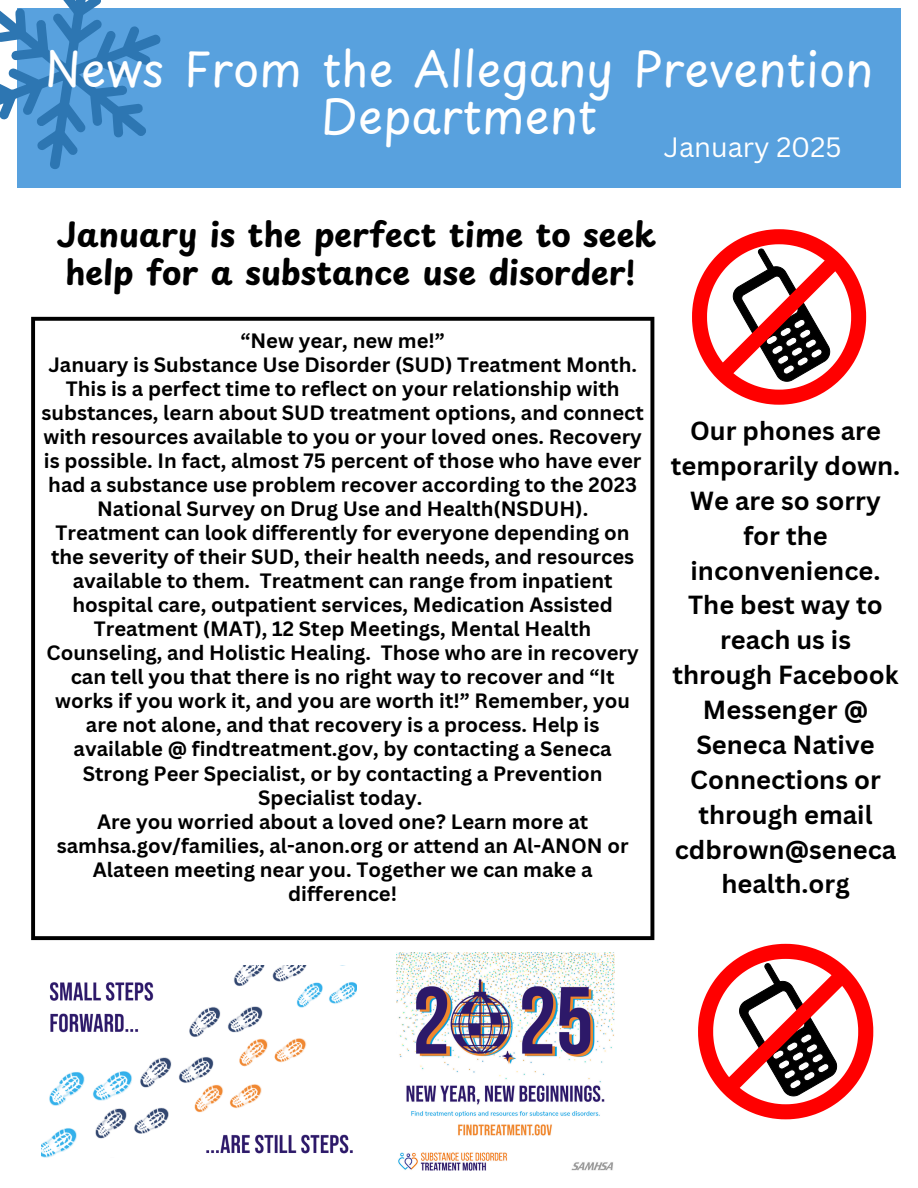
<style>
.page{position:relative;width:918px;height:1188px;background:#fff}
.page>*{position:absolute;margin:0;border:0;box-sizing:border-box;transform-origin:0 0}
.t1{font:47.1px/46.5px "Playpen Sans";color:#fff;text-align:center}
.t2{font:700 32.7px/38.2px "Playpen Sans";color:#000}
.t3{font:27.3px "Canva Sans";color:#fff}
.t4{font:700 25.5px/34.8px "Canva Sans";color:#000;text-align:center}
.t5{font:700 20.25px/24px "Canva Sans";color:#000;text-align:center}
</style>
<div class="page">
<div style="left:17px;top:8px;width:883px;height:180px;background:#58a1de"></div>
<svg style="left:692px;top:229px;width:174px;height:176px"></svg>
<svg style="left:0;top:0;width:161px;height:169px"></svg>
<svg style="left:31px;top:317px;width:623px;height:623px"></svg>
<img style="left:396px;top:952px;width:218px;height:219px">
<img style="left:41px;top:966px;width:315px;height:191px">
<svg style="left:698px;top:943px;width:175px;height:177px"></svg>
<h2 class="t1" style="left:44px;top:44px;width:831px">News From the Allegany Prevention<br>Department</h2>
<p class="t3" style="left:664px;top:128px;width:179px">January 2025</p>
<p class="t2" style="left:57px;top:214px;width:601px">January is the perfect time to seek help for a substance use disorder!</p>
<p class="t5" style="left:240px;top:328px;width:206px">“New year, new me!”</p>
<p class="t5" style="left:41px;top:352px;width:604px">January is Substance Use Disorder (SUD) Treatment Month.<br>This is a perfect time to reflect on your relationship with substances, learn about SUD treatment options, and connect with resources available to you or your loved ones. Recovery is possible. In fact, almost 75 percent of those who have ever had a substance use problem recover according to the 2023<br>National Survey on Drug Use and Health(NSDUH).</p>
<h1 class="t5" style="left:47px;top:520px;width:594px">Treatment can look differently for everyone depending on the severity of their SUD, their health needs, and resources available to them. Treatment can range from inpatient hospital care, outpatient services, Medication Assisted Treatment (MAT), 12 Step Meetings, Mental Health Counseling, and Holistic Healing. Those who are in recovery can tell you that there is no right way to recover and “It works if you work it, and you are worth it!” Remember, you are not alone, and that recovery is a process. Help is available @ findtreatment.gov, by contacting a Seneca Strong Peer Specialist, or by contacting a Prevention Specialist today.</h1>
<h4 class="t5" style="left:57px;top:809px;width:573px">Are you worried about a loved one? Learn more at samhsa.gov/families, al-anon.org or attend an Al-ANON or Alateen meeting near you. Together we can make a difference!</h4>
<p class="t4" style="left:671px;top:413px;width:231px">Our phones are temporarily down.<br>We are so sorry for the inconvenience.<br>The best way to reach us is through Facebook<br>Messenger @<br>Seneca Native<br>Connections or through email cdbrown@seneca health.org</p>
</div>
